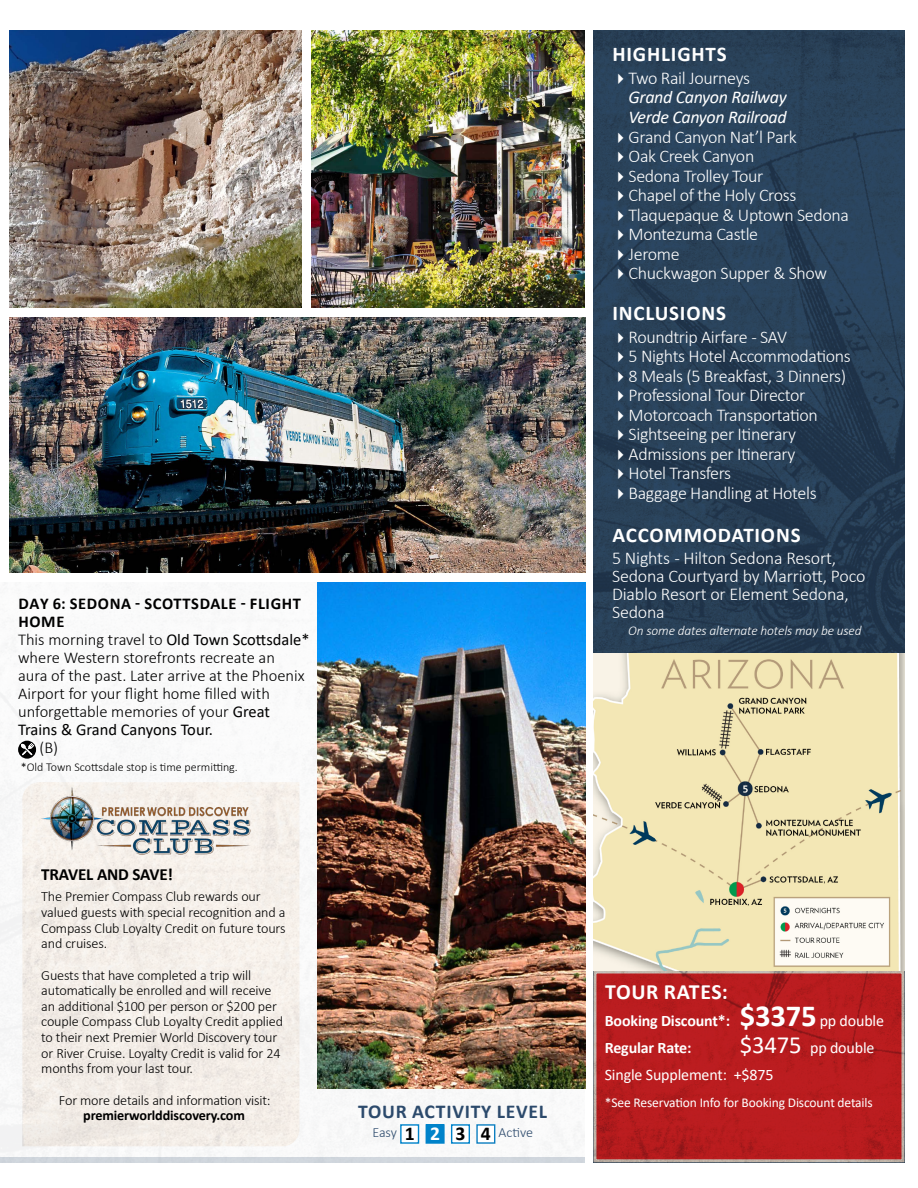
<style>
.page{position:relative;width:918px;height:1188px;background:#fff}
.page>*{position:absolute;margin:0;border:0;box-sizing:border-box;transform-origin:0 0}
.t1{font:700 21.75px "Calibri";letter-spacing:.03em;color:#fff}
.t2{font:700 21px "Calibri";letter-spacing:.04em;color:#fff}
.t3{font:700 19.65px "Calibri";letter-spacing:.04em;color:#2c4a6c}
.t4{font:300 18px/19.5px "Calibri";letter-spacing:-.02em;color:#fff}
.t5{font:italic 18px/19.5px "Calibri";letter-spacing:-.02em;color:#fff}
.t6{font:700 17.1px "Calibri";letter-spacing:-.01em;color:#000}
.t7{font:300 16.5px/18px "Calibri";color:#000}
.t8{font:700 16.05px/27px "Calibri";letter-spacing:-.01em;color:#fff}
.t9{font:16.05px/27px "Calibri";letter-spacing:-.01em;color:#fff}
.t10{font:300 14.25px/15.6px "Calibri";letter-spacing:-.01em;color:#000}
.t11{font:700 14.25px "Calibri";letter-spacing:-.01em;color:#000}
.t12{font:300 14.1px "Calibri";letter-spacing:-.005em;color:#2c4a6c}
.t13{font:13.5px "Calibri";letter-spacing:-.01em;color:#fff}
.t14{font:italic 300 13.5px "Calibri";letter-spacing:-.01em;color:#fff}
.t15{font:300 12px "Calibri";color:#000}
.s1{font-weight:700}
.s2{font-weight:400}
.s3{font-weight:700;font-size:19.65px;color:#000}
.s4{font-weight:700;font-size:19.65px;color:#fff}
.s5{font-size:30.75px}
.s6{font-size:24.75px}
</style>
<div class="page">
<img style="left:0;top:582px;width:585px;height:575px">
<img style="left:10px;top:30px;width:292px;height:277px">
<img style="left:311px;top:30px;width:274px;height:277px">
<img style="left:10px;top:318px;width:575px;height:255px">
<div style="left:0;top:1157px;width:585px;height:5px;background:#d0d6dd"></div>
<img style="left:318px;top:582px;width:267px;height:507px">
<svg style="left:18px;top:741px;width:18px;height:18px"></svg>
<svg style="left:21px;top:743px;width:13px;height:12px"></svg>
<img style="left:593px;top:30px;width:311px;height:1132px">
<img style="left:593px;top:653px;width:311px;height:317px">
<div style="left:401px;top:1125px;width:18px;height:18px;background:#fff"></div>
<div style="left:400px;top:1124px;width:19px;height:20px;border:1px solid #0083ca"></div>
<div style="left:426px;top:1125px;width:18px;height:18px;background:#0083ca"></div>
<div style="left:426px;top:1124px;width:19px;height:20px;border:1px solid #0083ca"></div>
<div style="left:452px;top:1125px;width:17px;height:18px;background:#fff"></div>
<div style="left:451px;top:1124px;width:19px;height:20px;border:1px solid #0083ca"></div>
<div style="left:477px;top:1125px;width:18px;height:18px;background:#fff"></div>
<div style="left:476px;top:1124px;width:19px;height:20px;border:1px solid #0c7ec0"></div>
<img style="left:22px;top:782px;width:277px;height:364px">
<img style="left:35px;top:783px;width:225px;height:77px">
<svg style="left:618px;top:74px;width:5px;height:10px"></svg>
<svg style="left:618px;top:132px;width:5px;height:10px"></svg>
<svg style="left:618px;top:152px;width:5px;height:10px"></svg>
<svg style="left:618px;top:171px;width:5px;height:11px"></svg>
<svg style="left:618px;top:191px;width:5px;height:10px"></svg>
<svg style="left:618px;top:210px;width:5px;height:10px"></svg>
<svg style="left:618px;top:230px;width:5px;height:10px"></svg>
<svg style="left:618px;top:249px;width:5px;height:11px"></svg>
<svg style="left:618px;top:269px;width:5px;height:10px"></svg>
<svg style="left:618px;top:332px;width:5px;height:11px"></svg>
<svg style="left:618px;top:352px;width:5px;height:10px"></svg>
<svg style="left:618px;top:371px;width:5px;height:11px"></svg>
<svg style="left:618px;top:391px;width:5px;height:10px"></svg>
<svg style="left:618px;top:410px;width:5px;height:11px"></svg>
<svg style="left:618px;top:430px;width:5px;height:10px"></svg>
<svg style="left:618px;top:449px;width:5px;height:11px"></svg>
<svg style="left:618px;top:469px;width:5px;height:10px"></svg>
<svg style="left:618px;top:488px;width:5px;height:11px"></svg>
<p class="t7" style="left:18px;top:594px;width:293px"><span class="s1">DAY 6: SEDONA - SCOTTSDALE - FLIGHT HOME<br></span>This morning travel to <span class="s2">Old Town Scottsdale* </span>where Western storefronts recreate an<br>aura of the past. Later arrive at the Phoenix Airport for your flight home filled with unforgettable memories of your <span class="s2">Great Trains &amp; Grand Canyons Tour.</span></p>
<p class="t7" style="left:39px;top:738px;width:20px">(B)</p>
<p class="t15" style="left:21px;top:759px;width:219px">*Old Town Scottsdale stop is time permitting.</p>
<p class="t6" style="left:41px;top:862px;width:133px">TRAVEL AND SAVE!</p>
<p class="t10" style="left:41px;top:889px;width:246px">The Premier Compass Club rewards our valued guests with special recognition and a Compass Club Loyalty Credit on future tours and cruises.</p>
<p class="t10" style="left:41px;top:967px;width:243px">Guests that have completed a trip will automatically be enrolled and will receive an additional $100 per person or $200 per couple Compass Club Loyalty Credit applied to their next Premier World Discovery tour or River Cruise. Loyalty Credit is valid for 24 months from your last tour.</p>
<p class="t10" style="left:59px;top:1092px;width:213px">For more details and information visit:</p>
<p class="t11" style="left:83px;top:1105px;width:163px">premierworlddiscovery.com</p>
<p class="t3" style="left:358px;top:1098px;width:190px">TOUR ACTIVITY LEVEL</p>
<p class="t12" style="left:372px;top:1123px;width:162px">Easy <span class="s3">1</span> <span class="s4">2</span> <span class="s3">3 4</span> Active</p>
<p class="t2" style="left:613px;top:39px;width:116px">HIGHLIGHTS</p>
<p class="t4" style="left:629px;top:68px;width:123px">Two Rail Journeys</p>
<p class="t5" style="left:629px;top:87px;width:160px">Grand Canyon Railway<br>Verde Canyon Railroad</p>
<p class="t4" style="left:629px;top:127px;width:222px">Grand Canyon Nat’l Park<br>Oak Creek Canyon<br>Sedona Trolley Tour<br>Chapel of the Holy Cross<br>Tlaquepaque &amp; Uptown Sedona<br>Montezuma Castle<br>Jerome<br>Chuckwagon Supper &amp; Show</p>
<p class="t2" style="left:613px;top:298px;width:115px">INCLUSIONS</p>
<p class="t4" style="left:629px;top:327px;width:224px">Roundtrip Airfare - SAV<br>5 Nights Hotel Accommodations<br>8 Meals (5 Breakfast, 3 Dinners)<br>Professional Tour Director<br>Motorcoach Transportation<br>Sightseeing per Itinerary<br>Admissions per Itinerary<br>Hotel Transfers<br>Baggage Handling at Hotels</p>
<p class="t2" style="left:613px;top:520px;width:190px">ACCOMMODATIONS</p>
<p class="t4" style="left:612px;top:548px;width:255px;line-height:18px">5 Nights - Hilton Sedona Resort,<br>Sedona Courtyard by Marriott, Poco<br>Diablo Resort or Element Sedona,<br>Sedona</p>
<p class="t14" style="left:628px;top:622px;width:235px">On some dates alternate hotels may be used</p>
<p class="t1" style="left:605px;top:977px;width:124px">TOUR RATES:</p>
<p class="t8" style="left:605px;top:1007px;width:281px">Booking Discount*: <span class="s5">$3375</span> <span class="s2">pp double<br></span>Regular Rate:</p>
<p class="t9" style="left:605px;top:1034px;width:271px;text-indent:135px"><span class="s6">$3475</span> pp double<br>Single Supplement: +$875</p>
<p class="t13" style="left:605px;top:1093px;width:270px">*See Reservation Info for Booking Discount details</p>
</div>
